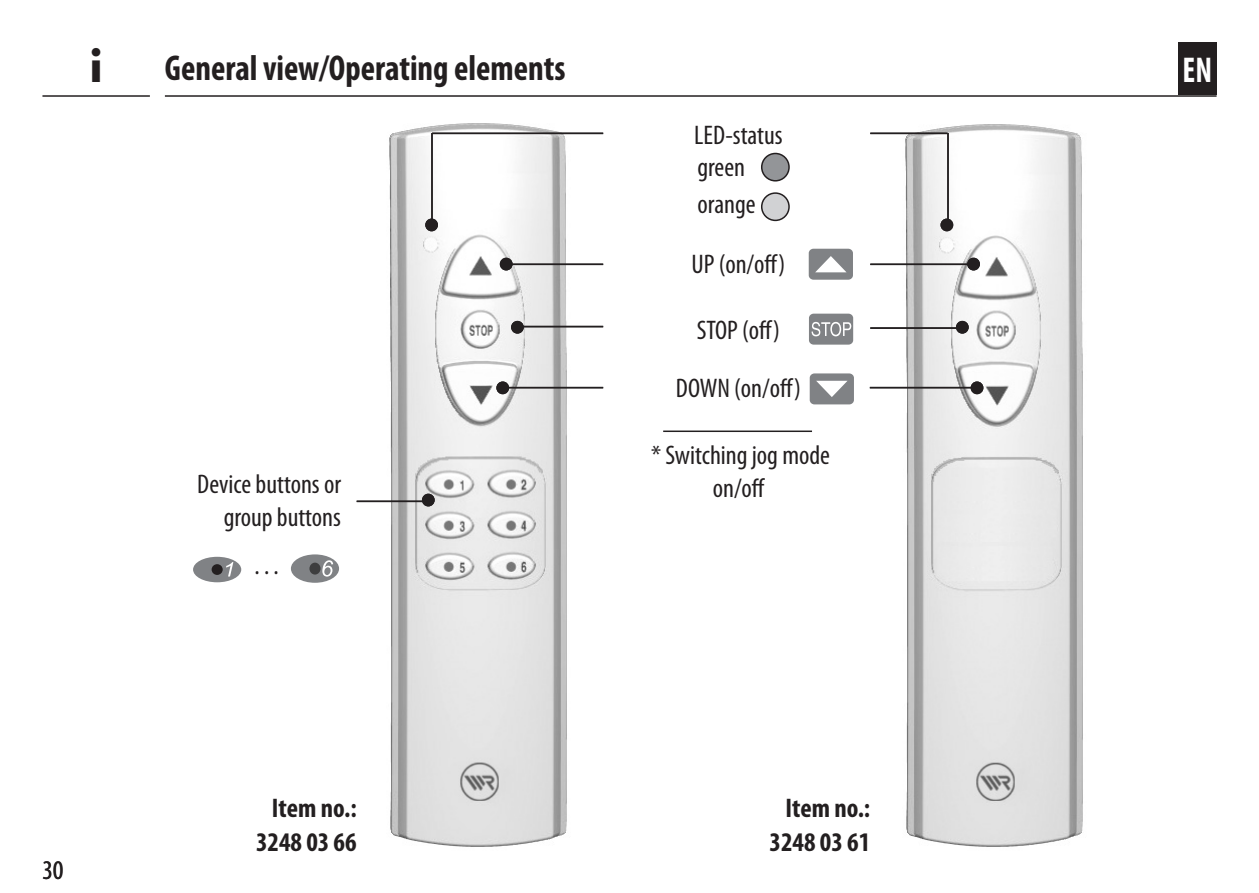
<style>
.page{position:relative;width:1259px;height:893px;background:#fff}
.page>*{position:absolute;margin:0;border:0;box-sizing:border-box;transform-origin:0 0}
.Informations_-_Icon{font:700 42px "Futura";color:#231f20}
.Kapitelüberschriften{font:700 condensed 36px "Myriad Pro";color:#231f20;scale:.95 1}
.t1{font:700 condensed 36px "Myriad Pro";color:#fff;scale:.9 1}
.Fließtext_-_EN{font:condensed 27px/32.4px "Myriad Pro";color:#231f20;text-align:right}
.Untertitel_-_EN{font:700 condensed 27px/33.6px "Myriad Pro";color:#231f20;text-align:center}
.Untertitel_-_EN-2{font:condensed 27px "Myriad Pro";color:#231f20}
.Fließtext_-_DE{font:condensed 27px "Myriad Pro";color:#231f20}
</style>
<div class="page">
<hr style="left:165px;top:95px;width:1051px;height:2px;background:#231f20">
<hr style="left:42px;top:95px;width:108px;height:2px;background:#231f20">
<div style="left:1178px;top:42px;width:38px;height:53px;background:#231f20"></div>
<img style="left:382px;top:123px;width:192px;height:724px">
<div style="left:193px;top:557px;width:48px;height:25px;background:#808285;border-radius:50%"></div>
<div style="left:212px;top:564px;width:11px;height:11px;background:#231f20;border-radius:50%"></div>
<svg style="left:226px;top:562px;width:7px;height:14px"></svg>
<div style="left:291px;top:554px;width:48px;height:29px;background:#808285;border-radius:50%"></div>
<div style="left:309px;top:563px;width:11px;height:12px;background:#3e3e3f;border-radius:50%"></div>
<svg style="left:322px;top:560px;width:11px;height:17px"></svg>
<img style="left:898px;top:124px;width:185px;height:723px">
<div style="left:808px;top:249px;width:45px;height:31px;background:#808285;border-radius:5px"></div>
<svg style="left:815px;top:256px;width:31px;height:16px"></svg>
<div style="left:809px;top:314px;width:44px;height:31px;background:#808285;border-radius:5px"></div>
<svg style="left:811px;top:322px;width:40px;height:14px"></svg>
<div style="left:809px;top:373px;width:45px;height:31px;background:#808285;border-radius:5px"></div>
<svg style="left:816px;top:381px;width:31px;height:16px"></svg>
<div style="left:761px;top:153px;width:28px;height:28px;background:#939598;border-radius:50%"></div>
<div style="left:761px;top:153px;width:29px;height:29px;border:2px solid #231f20;border-radius:50%"></div>
<div style="left:761px;top:193px;width:28px;height:27px;background:#d1d2d4;border-radius:50%"></div>
<div style="left:761px;top:192px;width:29px;height:29px;border:2px solid #231f20;border-radius:50%"></div>
<hr style="left:357px;top:501px;width:69px;height:1px;background:#231f20">
<div style="left:422px;top:494px;width:13px;height:12px;background:#231f20;border-radius:50%"></div>
<hr style="left:432px;top:133px;width:171px;height:1px;background:#231f20">
<hr style="left:431px;top:133px;width:2px;height:95px;background:#231f20">
<div style="left:425px;top:219px;width:13px;height:12px;background:#231f20;border-radius:50%"></div>
<hr style="left:870px;top:133px;width:77px;height:1px;background:#231f20">
<hr style="left:947px;top:133px;width:1px;height:95px;background:#231f20">
<div style="left:940px;top:219px;width:13px;height:12px;background:#231f20;border-radius:50%"></div>
<hr style="left:870px;top:264px;width:105px;height:1px;background:#231f20">
<div style="left:967px;top:258px;width:13px;height:12px;background:#231f20;border-radius:50%"></div>
<hr style="left:870px;top:387px;width:107px;height:1px;background:#231f20">
<div style="left:970px;top:381px;width:13px;height:13px;background:#231f20;border-radius:50%"></div>
<hr style="left:870px;top:327px;width:92px;height:2px;background:#231f20">
<div style="left:956px;top:321px;width:12px;height:13px;background:#231f20;border-radius:50%"></div>
<hr style="left:504px;top:264px;width:99px;height:1px;background:#231f20">
<div style="left:500px;top:258px;width:12px;height:12px;background:#231f20;border-radius:50%"></div>
<hr style="left:502px;top:387px;width:101px;height:1px;background:#231f20">
<div style="left:496px;top:381px;width:13px;height:13px;background:#231f20;border-radius:50%"></div>
<hr style="left:517px;top:326px;width:86px;height:1px;background:#231f20">
<div style="left:511px;top:321px;width:13px;height:13px;background:#231f20;border-radius:50%"></div>
<hr style="left:663px;top:431px;width:149px;height:1px;background:#231f20">
<p class="Informations_-_Icon" style="left:90px;top:37px;width:14px">i</p>
<p class="Kapitelüberschriften" style="left:165px;top:48px;width:423px">General view/Operating elements</p>
<p class="Fließtext_-_EN" style="left:197px;top:468px;width:145px">Device buttons or group buttons</p>
<p class="Fließtext_-_DE" style="left:254px;top:551px;width:26px">. . .</p>
<p class="Untertitel_-_EN-2" style="left:694px;top:120px;width:90px">LED-status</p>
<p class="Fließtext_-_EN" style="left:697px;top:151px;width:49px">green</p>
<p class="Fließtext_-_EN" style="left:697px;top:188px;width:60px">orange</p>
<p class="Fließtext_-_EN" style="left:691px;top:248px;width:96px">UP (on/off)</p>
<p class="Fließtext_-_EN" style="left:697px;top:314px;width:85px">STOP (off)</p>
<p class="Fließtext_-_EN" style="left:676px;top:372px;width:126px">DOWN (on/off)</p>
<p class="Fließtext_-_EN" style="left:651px;top:440px;width:180px;text-align:center">* Switching jog mode on/off</p>
<p class="Fließtext_-_EN" style="left:42px;top:855px;width:22px">30</p>
<p class="Untertitel_-_EN" style="left:256px;top:792px;width:102px">Item no.:<br>3248 03 66</p>
<p class="Untertitel_-_EN" style="left:769px;top:792px;width:102px">Item no.:<br>3248 03 61</p>
<h2 class="t1" style="left:1182px;top:50px;width:34px">EN</h2>
</div>
